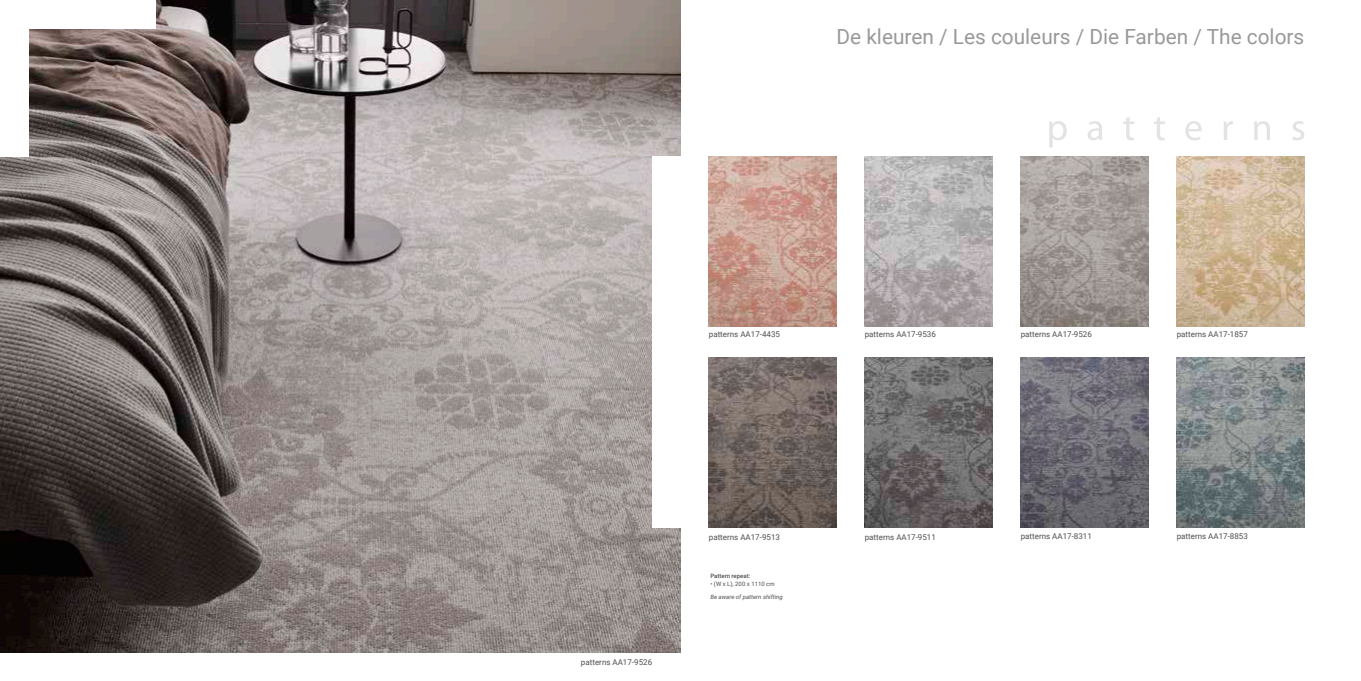
<style>
.page{position:relative;width:1361px;height:681px;background:#fff}
.page>*{position:absolute;margin:0;border:0;box-sizing:border-box;transform-origin:0 0}
.t1{font:20.8px "Roboto";color:#999}
.t2{font:8px "Roboto";color:#4d4d4c}
.t3{font:italic 6px "Roboto";color:#4d4d4c}
.t4{font:6px "Roboto";color:#4d4d4c}
.t5{font:500 6px "Roboto";color:#4d4d4c}
</style>
<div class="page">
<img style="left:0;top:0;width:680px;height:652px">
<div style="left:0;top:0;width:28px;height:156px;background:#fff"></div>
<img style="left:709px;top:156px;width:127px;height:170px">
<img style="left:865px;top:156px;width:127px;height:170px">
<img style="left:1020px;top:156px;width:128px;height:170px">
<img style="left:1176px;top:156px;width:128px;height:170px">
<img style="left:709px;top:357px;width:127px;height:170px">
<img style="left:865px;top:357px;width:127px;height:170px">
<img style="left:1020px;top:357px;width:128px;height:170px">
<img style="left:1176px;top:357px;width:128px;height:170px">
<div style="left:652px;top:156px;width:40px;height:371px;background:#fff"></div>
<svg style="left:1049px;top:117px;width:255px;height:30px"></svg>
<div style="left:0;top:0;width:156px;height:28px;background:#fff"></div>
<h1 class="t1" style="left:836px;top:22px;width:469px">De kleuren / Les couleurs / Die Farben / The colors</h1>
<p class="t2" style="left:709px;top:328px;width:73px">patterns AA17-4435</p>
<p class="t2" style="left:865px;top:328px;width:73px">patterns AA17-9536</p>
<p class="t2" style="left:1020px;top:328px;width:73px">patterns AA17-9526</p>
<p class="t2" style="left:1176px;top:328px;width:73px">patterns AA17-1857</p>
<p class="t2" style="left:581px;top:656px;width:73px">patterns AA17-9526</p>
<p class="t2" style="left:709px;top:531px;width:73px">patterns AA17-9513</p>
<p class="t2" style="left:865px;top:531px;width:73px">patterns AA17-9511</p>
<p class="t2" style="left:1020px;top:530px;width:73px">patterns AA17-8311</p>
<p class="t2" style="left:1176px;top:530px;width:73px">patterns AA17-8853</p>
<p class="t5" style="left:710px;top:571px;width:41px">Pattern repeat:</p>
<p class="t4" style="left:710px;top:579px;width:66px">• (W x L), 200 x 1110 cm</p>
<p class="t3" style="left:710px;top:592px;width:74px">Be aware of pattern shifting</p>
</div>
